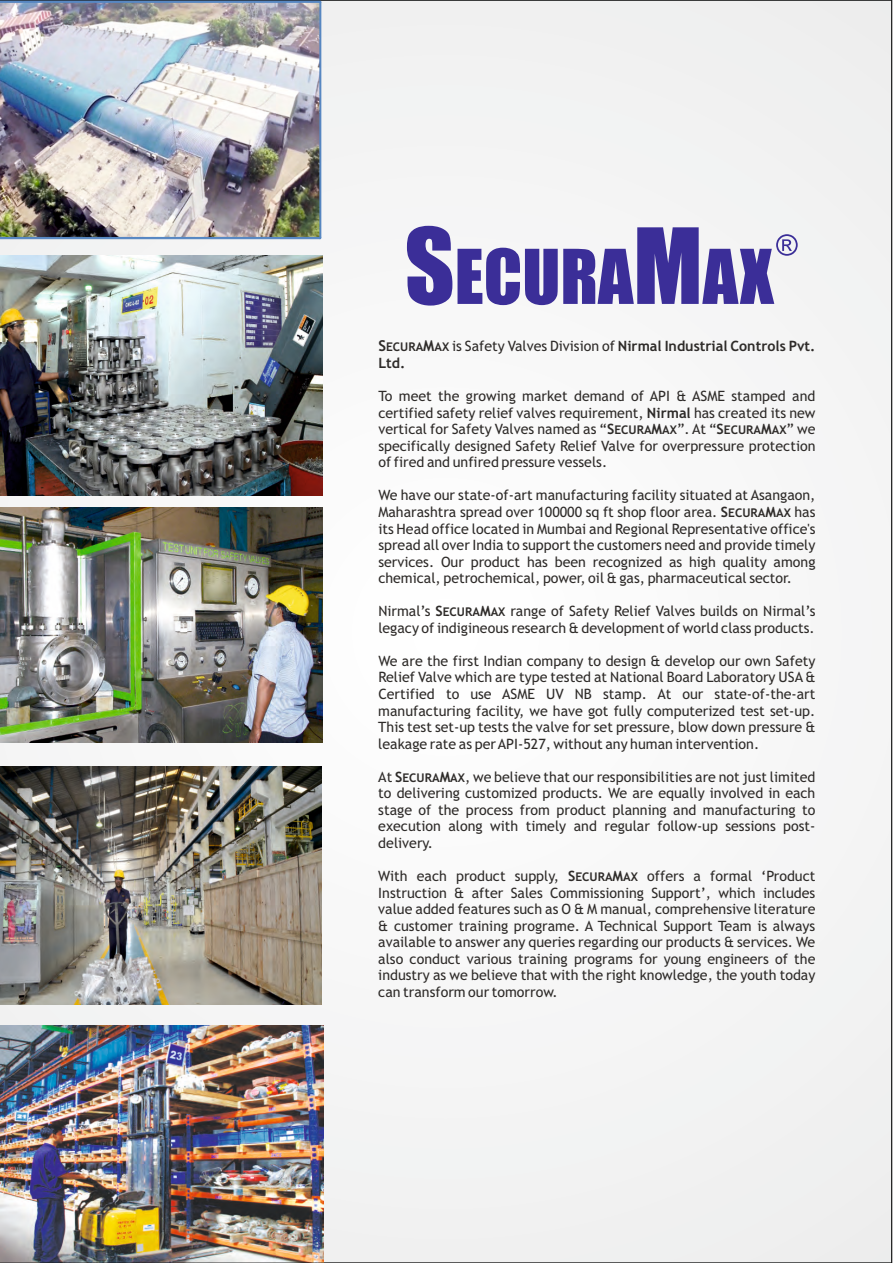
<style>
.page{position:relative;width:893px;height:1263px;background:#fff}
.page>*{position:absolute;margin:0;border:0;box-sizing:border-box;transform-origin:0 0}
.t1{font:69.75px "Impact";color:#3b2e98}
.t2{font:14.25px/16.5px "Trebuchet MS";color:#2e2b29;text-align:justify}
.t3{font:700 14.25px/16.6px "Trebuchet MS";color:#2e2b29}
.s1{font-size:96.75px}
.s2{font-size:15px}
.s3{font-size:12px}
.s4{font-weight:400}
.s5{font-weight:700}
.s6{font-weight:700;font-size:12px}
</style>
<div class="page">
<img style="left:0;top:0;width:892px;height:1263px">
<h1 class="t1" style="left:405px;top:249px;width:370px"><span class="s1">S</span>ECURA<span class="s1">M</span>AX</h1>
<p class="t3" style="left:378px;top:339px;width:439px"><span class="s2">S</span><span class="s3">ECURA</span><span class="s2">M</span><span class="s3">AX</span> <span class="s4">is Safety Valves Division of</span> Nirmal Industrial Controls Pvt.<br>Ltd.</p>
<p class="t2" style="left:378px;top:389px;width:439px">To meet the growing market demand of API &amp; ASME stamped and certified safety relief valves requirement, <span class="s5">Nirmal</span> has created its new vertical for Safety Valves named as “<span class="s5">S</span><span class="s6">ECURA</span><span class="s5">M</span><span class="s6">AX</span>”. At “<span class="s5">S</span><span class="s6">ECURA</span><span class="s5">M</span><span class="s6">AX</span>” we specifically designed Safety Relief Valve for overpressure protection of fired and unfired pressure vessels.</p>
<p class="t2" style="left:378px;top:488px;width:439px">We have our state-of-art manufacturing facility situated at Asangaon, Maharashtra spread over 100000 sq ft shop floor area. <span class="s5">S</span><span class="s6">ECURA</span><span class="s5">M</span><span class="s6">AX</span> has its Head office located in Mumbai and Regional Representative office's spread all over India to support the customers need and provide timely services. Our product has been recognized as high quality among chemical, petrochemical, power, oil &amp; gas, pharmaceutical sector.</p>
<p class="t2" style="left:378px;top:604px;width:439px">Nirmal’s <span class="s5">S</span><span class="s6">ECURA</span><span class="s5">M</span><span class="s6">AX</span> range of Safety Relief Valves builds on Nirmal’s legacy of indigineous research &amp; development of world class products.</p>
<p class="t2" style="left:378px;top:654px;width:439px">We are the first Indian company to design &amp; develop our own Safety Relief Valve which are type tested at National Board Laboratory USA &amp; Certified to use ASME UV NB stamp. At our state-of-the-art manufacturing facility, we have got fully computerized test set-up.<br>This test set-up tests the valve for set pressure, blow down pressure &amp; leakage rate as per API-527, without any human intervention.</p>
<p class="t2" style="left:378px;top:770px;width:439px">At <span class="s5">S</span><span class="s6">ECURA</span><span class="s5">M</span><span class="s6">AX</span>, we believe that our responsibilities are not just limited to delivering customized products. We are equally involved in each stage of the process from product planning and manufacturing to execution along with timely and regular follow-up sessions post&shy;delivery.</p>
<p class="t2" style="left:378px;top:869px;width:439px">With each product supply, <span class="s5">S</span><span class="s6">ECURA</span><span class="s5">M</span><span class="s6">AX</span> offers a formal ‘Product Instruction &amp; after Sales Commissioning Support’, which includes value added features such as O &amp; M manual, comprehensive literature &amp; customer training programe. A Technical Support Team is always available to answer any queries regarding our products &amp; services. We also conduct various training programs for young engineers of the industry as we believe that with the right knowledge, the youth today can transform our tomorrow.</p>
</div>
